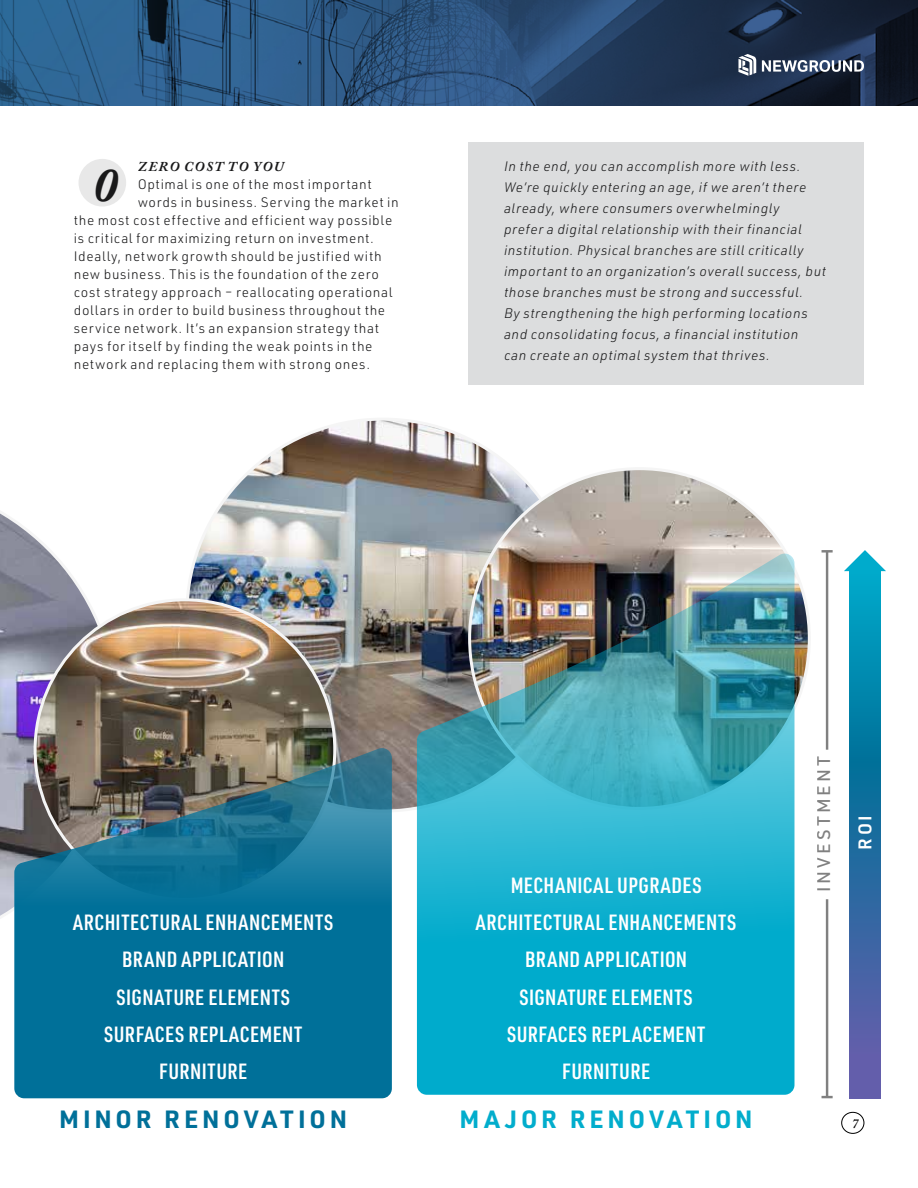
<style>
.page{position:relative;width:918px;height:1188px;background:#fff}
.page>*{position:absolute;margin:0;border:0;box-sizing:border-box;transform-origin:0 0}
.t1{font:italic 700 49.2px "Adobe Caslon Pro";color:#19191a}
.t2{font:700 24.45px "URWDIN";letter-spacing:.155em;color:#007099}
.t3{font:700 24.45px "URWDIN";letter-spacing:.155em;color:#02adcc}
.t4{font:600 21.6px/37.3px "URWDIN Cond";letter-spacing:.025em;color:#fff;text-align:center}
.t5{font:500 18px "URWDIN";letter-spacing:.18em;color:#000}
.t6{font:600 18px "URWDIN";color:#fff}
.t7{font:300 13.5px "URWDIN";letter-spacing:.045em;color:#19191a}
.t8{font:italic 300 13.5px/21px "URWDIN";letter-spacing:.04em;color:#19191a}
.t9{font:italic 700 13.5px "Adobe Caslon Pro";letter-spacing:.095em;color:#19191a}
.t10{font:italic 600 13.5px "Adobe Caslon Pro";color:#000}
</style>
<div class="page">
<img style="left:187px;top:419px;width:392px;height:392px;border-radius:193px">
<div style="left:468px;top:142px;width:396px;height:243px;background:#dcddde"></div>
<svg style="left:849px;top:571px;width:32px;height:527px;background:#2374a8"></svg>
<svg style="left:0;top:513px;width:98px;height:403px"></svg>
<img style="left:35px;top:600px;width:300px;height:300px;border-radius:150px">
<img style="left:470px;top:469px;width:339px;height:339px;border-radius:170px">
<svg style="left:14px;top:747px;width:378px;height:351px;background:#1b708e"></svg>
<img style="left:417px;top:552px;width:377px;height:543px">
<hr style="left:826px;top:899px;width:2px;height:198px;background:#000">
<svg style="left:822px;top:1096px;width:11px;height:2px"></svg>
<hr style="left:826px;top:551px;width:2px;height:199px;background:#000">
<svg style="left:822px;top:550px;width:11px;height:3px"></svg>
<div style="left:79px;top:159px;width:47px;height:48px;background:#e8e8e8;border-radius:50%"></div>
<svg style="left:844px;top:550px;width:42px;height:21px"></svg>
<img style="left:0;top:0;width:918px;height:106px">
<svg style="left:738px;top:54px;width:18px;height:22px"></svg>
<svg style="left:762px;top:60px;width:102px;height:12px"></svg>
<svg style="left:842px;top:1112px;width:22px;height:21px"></svg>
<div style="left:841px;top:1112px;width:23px;height:22px;border:1px solid #000;border-radius:50%"></div>
<p class="t9" style="left:138px;top:159px;width:148px">ZERO COST TO YOU</p>
<p class="t7" style="left:138px;top:176px;width:236px">Optimal is one of the most important</p>
<p class="t7" style="left:138px;top:194px;width:263px">words in business. Serving the market in</p>
<p class="t7" style="left:74px;top:212px;width:320px">the most cost effective and efficient way possible</p>
<p class="t7" style="left:74px;top:230px;width:302px">is critical for maximizing return on investment.</p>
<p class="t7" style="left:74px;top:248px;width:309px">Ideally, network growth should be justified with</p>
<p class="t7" style="left:74px;top:266px;width:307px">new business. This is the foundation of the zero</p>
<p class="t7" style="left:74px;top:284px;width:320px">cost strategy approach – reallocating operational</p>
<p class="t7" style="left:74px;top:302px;width:313px">dollars in order to build business throughout the</p>
<p class="t7" style="left:74px;top:320px;width:307px">service network. It’s an expansion strategy that</p>
<p class="t7" style="left:74px;top:338px;width:300px">pays for itself by finding the weak points in the</p>
<p class="t7" style="left:74px;top:356px;width:298px">network and replacing them with strong ones.</p>
<h1 class="t1" style="left:93px;top:155px;width:26px">0</h1>
<p class="t8" style="left:504px;top:156px;width:324px">In the end, you can accomplish more with less.<br>We’re quickly entering an age, if we aren’t there already, where consumers overwhelmingly<br>prefer a digital relationship with their financial institution. Physical branches are still critically important to an organization’s overall success, but those branches must be strong and successful.<br>By strengthening the high performing locations and consolidating focus, a financial institution<br>can create an optimal system that thrives.</p>
<h3 class="t4" style="left:73px;top:903px;width:262px">ARCHITECTURAL ENHANCEMENTS<br>BRAND APPLICATION<br>SIGNATURE ELEMENTS<br>SURFACES REPLACEMENT<br>FURNITURE</h3>
<h3 class="t4" style="left:511px;top:865px;width:192px">MECHANICAL UPGRADES</h3>
<h3 class="t4" style="left:476px;top:903px;width:262px">ARCHITECTURAL ENHANCEMENTS<br>BRAND APPLICATION<br>SIGNATURE ELEMENTS<br>SURFACES REPLACEMENT<br>FURNITURE</h3>
<h2 class="t2" style="left:59px;top:1103px;width:289px">MINOR RENOVATION</h2>
<h2 class="t3" style="left:460px;top:1103px;width:295px">MAJOR RENOVATION</h2>
<h3 class="t5" style="left:812px;top:892px;width:138px;rotate:-90deg">INVESTMENT</h3>
<h3 class="t6" style="left:853px;top:850px;width:37px;rotate:-90deg">ROI</h3>
<p class="t10" style="left:852px;top:1116px;width:8px">7</p>
</div>
